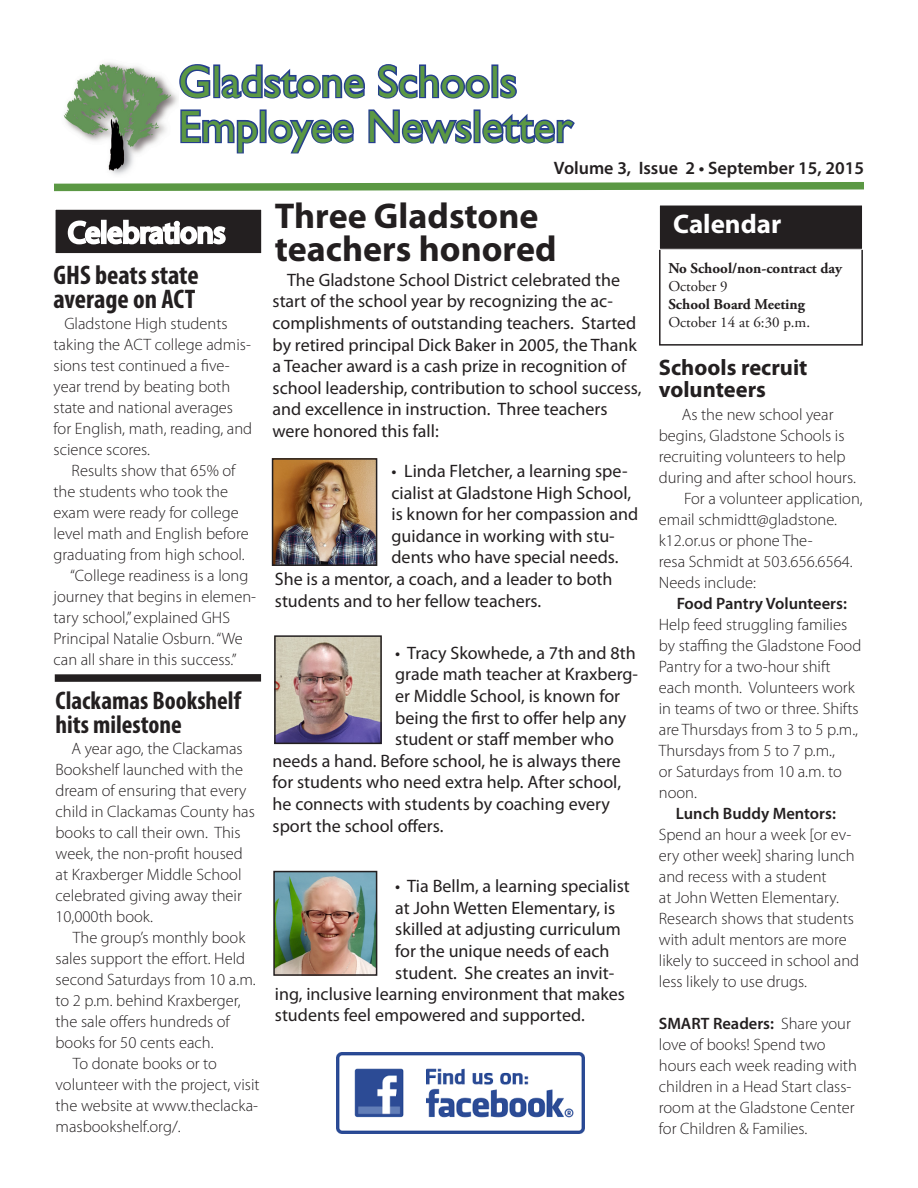
<style>
.page{position:relative;width:918px;height:1188px;background:#fff}
.page>*{position:absolute;margin:0;border:0;box-sizing:border-box;transform-origin:0 0}
.t1{font:45px/45px "Gill Sans";color:#5b9844}
.t2{font:700 36px "Myriad Pro";color:#231f20}
.t3{font:700 condensed 27px/24px "Myriad Pro";color:#231f20}
.t4{font:700 27px "Myriad Pro";color:#fff}
.t5{font:700 condensed 25.5px/24px "Myriad Pro";color:#231f20}
.t6{font:700 22.5px/22.5px "Myriad Pro";color:#231f20}
.t7{font:18px/21.6px "Myriad Pro";color:#231f20}
.t8{font:600 18px "Myriad Pro";color:#231f20}
.t9{font:300 16.5px/21px "Myriad Pro";color:#231f20}
.t10{font:700 15px/18px "Adobe Garamond Pro";color:#231f20}
.s1{font-weight:400}
.s2{font-weight:600}
</style>
<div class="page">
<svg style="left:179px;top:64px;width:32px;height:35px"></svg>
<div style="left:213px;top:64px;width:7px;height:34px;border:3px solid #253f8e"></div>
<svg style="left:219px;top:64px;width:146px;height:35px"></svg>
<svg style="left:377px;top:64px;width:115px;height:35px"></svg>
<div style="left:491px;top:64px;width:7px;height:34px;border:3px solid #253f8e"></div>
<svg style="left:498px;top:73px;width:19px;height:26px"></svg>
<div style="left:659px;top:209px;width:204px;height:137px;border:2px solid #231f20"></div>
<svg style="left:54px;top:109px;width:810px;height:219px"></svg>
<img style="left:55px;top:62px;width:123px;height:115px">
<div style="left:55px;top:674px;width:206px;height:8px;background:#231f20"></div>
<img style="left:275px;top:461px;width:99px;height:102px">
<div style="left:272px;top:458px;width:105px;height:108px;border:2px solid #231f20"></div>
<img style="left:277px;top:638px;width:102px;height:103px">
<div style="left:274px;top:635px;width:108px;height:109px;border:2px solid #231f20"></div>
<img style="left:276px;top:874px;width:98px;height:99px">
<div style="left:273px;top:871px;width:104px;height:105px;border:2px solid #231f20"></div>
<img style="left:337px;top:1052px;width:247px;height:82px">
<p class="t1" style="left:178px;top:59px;width:396px">Gladstone Schools<br>Employee Newsletter</p>
<p class="t3" style="left:54px;top:263px;width:147px">GHS beats state average on ACT</p>
<p class="t9" style="left:54px;top:314px;width:200px;text-indent:11px">Gladstone High students taking the ACT college admis&shy;sions test continued a five&shy;year trend by beating both state and national averages for English, math, reading, and science scores.</p>
<p class="t9" style="left:54px;top:461px;width:197px;text-indent:18px">Results show that 65% of the students who took the exam were ready for college level math and English before graduating from high school.</p>
<p class="t9" style="left:54px;top:566px;width:204px;text-indent:17px">“College readiness is a long journey that begins in elemen&shy;tary school,” explained GHS<br>Principal Natalie Osburn. “We can all share in this success.”</p>
<p class="t5" style="left:56px;top:688px;width:187px">Clackamas Bookshelf hits milestone</p>
<p class="t9" style="left:56px;top:738px;width:201px;text-indent:16px">A year ago, the Clackamas<br>Bookshelf launched with the dream of ensuring that every child in Clackamas County has books to call their own. This week, the non-profit housed at Kraxberger Middle School celebrated giving away their<br>10,000th book.</p>
<p class="t9" style="left:56px;top:927px;width:202px;text-indent:17px">The group’s monthly book sales support the effort. Held second Saturdays from 10 a.m. to 2 p.m. behind Kraxberger, the sale offers hundreds of books for 50 cents each.</p>
<p class="t9" style="left:56px;top:1053px;width:206px;text-indent:17px">To donate books or to volunteer with the project, visit the website at www.theclacka&shy;masbookshelf.org/.</p>
<p class="t8" style="left:554px;top:157px;width:312px">Volume 3, Issue 2 • September 15, 2015</p>
<p class="t2" style="left:275px;top:192px;width:265px">Three Gladstone</p>
<p class="t2" style="left:275px;top:225px;width:283px">teachers honored</p>
<p class="t7" style="left:273px;top:269px;width:370px;text-indent:15px">The Gladstone School District celebrated the start of the school year by recognizing the ac&shy;complishments of outstanding teachers. Started by retired principal Dick Baker in 2005, the Thank a Teacher award is a cash prize in recognition of school leadership, contribution to school success, and excellence in instruction. Three teachers were honored this fall:</p>
<p class="t7" style="left:392px;top:460px;width:238px">• Linda Fletcher, a learning spe-</p>
<p class="t7" style="left:392px;top:481px;width:241px">cialist at Gladstone High School,</p>
<p class="t7" style="left:392px;top:503px;width:248px">is known for her compassion and</p>
<p class="t7" style="left:392px;top:525px;width:225px">guidance in working with stu-</p>
<p class="t7" style="left:392px;top:546px;width:228px">dents who have special needs.</p>
<p class="t7" style="left:275px;top:568px;width:339px">She is a mentor, a coach, and a leader to both</p>
<p class="t7" style="left:275px;top:590px;width:268px">students and to her fellow teachers.</p>
<p class="t7" style="left:395px;top:642px;width:242px">• Tracy Skowhede, a 7th and 8th</p>
<p class="t7" style="left:395px;top:663px;width:244px">grade math teacher at Kraxberg-</p>
<p class="t7" style="left:395px;top:685px;width:226px">er Middle School, is known for</p>
<p class="t7" style="left:395px;top:706px;width:232px">being the first to offer help any</p>
<p class="t7" style="left:395px;top:728px;width:220px">student or staff member who</p>
<p class="t7" style="left:273px;top:750px;width:350px">needs a hand. Before school, he is always there</p>
<p class="t7" style="left:273px;top:771px;width:350px">for students who need extra help. After school,</p>
<p class="t7" style="left:273px;top:793px;width:339px">he connects with students by coaching every</p>
<p class="t7" style="left:273px;top:815px;width:172px">sport the school offers.</p>
<p class="t7" style="left:395px;top:875px;width:236px">• Tia Bellm, a learning specialist</p>
<p class="t7" style="left:395px;top:897px;width:222px">at John Wetten Elementary, is</p>
<p class="t7" style="left:395px;top:918px;width:227px">skilled at adjusting curriculum</p>
<p class="t7" style="left:395px;top:940px;width:216px">for the unique needs of each</p>
<p class="t7" style="left:395px;top:961px;width:220px">student. She creates an invit-</p>
<p class="t7" style="left:275px;top:982px;width:352px">ing, inclusive learning environment that makes</p>
<p class="t7" style="left:275px;top:1004px;width:311px">students feel empowered and supported.</p>
<p class="t4" style="left:673px;top:207px;width:110px">Calendar</p>
<p class="t10" style="left:668px;top:260px;width:175px">No School/non-contract day<br><span class="s1">October 9<br></span>School Board Meeting<br><span class="s1">October 14 at 6:30 p.m.</span></p>
<p class="t6" style="left:659px;top:355px;width:150px">Schools recruit volunteers</p>
<p class="t9" style="left:659px;top:404px;width:199px;text-indent:23px">As the new school year begins, Gladstone Schools is recruiting volunteers to help during and after school hours.</p>
<p class="t9" style="left:659px;top:488px;width:205px;text-indent:25px">For a volunteer application, email schmidtt@gladstone. k12.or.us or phone The-<br>resa Schmidt at 503.656.6564.<br>Needs include:</p>
<p class="t9" style="left:659px;top:593px;width:204px;text-indent:18px"><span class="s2">Food Pantry Volunteers:<br></span>Help feed struggling families by staffing the Gladstone Food<br>Pantry for a two-hour shift each month. Volunteers work in teams of two or three. Shifts are Thursdays from 3 to 5 p.m.,<br>Thursdays from 5 to 7 p.m.,<br>or Saturdays from 10 a.m. to noon.</p>
<p class="t9" style="left:659px;top:803px;width:202px;text-indent:17px"><span class="s2">Lunch Buddy Mentors:<br></span>Spend an hour a week [or ev&shy;ery other week] sharing lunch and recess with a student<br>at John Wetten Elementary.<br>Research shows that students with adult mentors are more likely to succeed in school and less likely to use drugs.</p>
<p class="t9" style="left:659px;top:1013px;width:200px"><span class="s2">SMART Readers:</span> Share your love of books! Spend two hours each week reading with children in a Head Start class&shy;room at the Gladstone Center for Children &amp; Families.</p>
</div>
